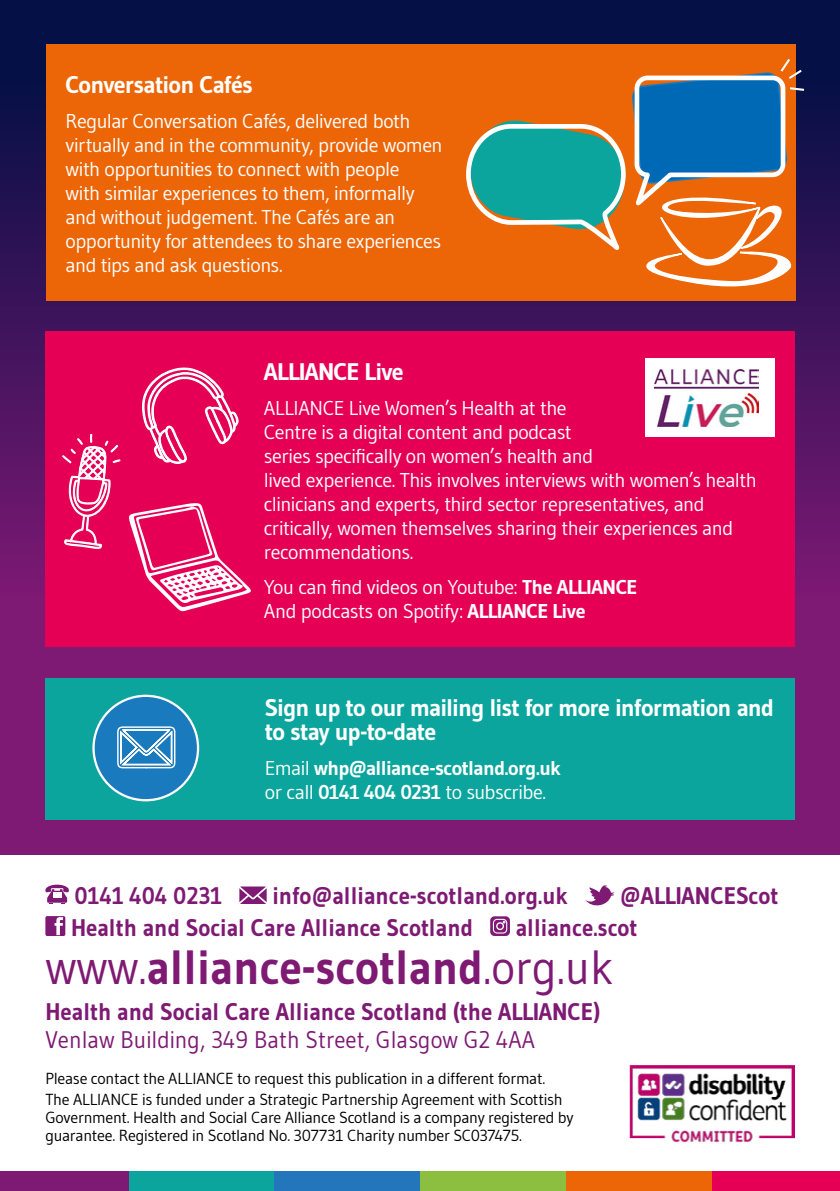
<style>
.page{position:relative;width:840px;height:1191px;background:#fff}
.page>*{position:absolute;margin:0;border:0;box-sizing:border-box;transform-origin:0 0}
.t1{font:700 48px "Gudea";color:#7e1974;scale:.95 1}
.t2{font:700 24px "Gudea";color:#7e1974;scale:.95 1}
.t3{font:700 24px/24px "Gudea";letter-spacing:-.035em;color:#fff}
.t4{font:24px "Gudea";color:#7e1974;scale:.95 1}
.t5{font:20px/24px "Gudea";letter-spacing:-.025em;color:#fff}
.t6{font:700 20px/24px "Gudea";letter-spacing:-.03em;color:#fff}
.t7{font:16px/20.8px "Gudea";letter-spacing:-.02em;color:#000}
.s1{font-weight:700}
.s2{font-weight:400}
</style>
<div class="page">
<div style="left:0;top:0;width:839px;height:1191px;background:#7e1974"></div>
<div style="left:0;top:0;width:839px;height:598px;background:linear-gradient(to bottom,#001041,#7e1772)"></div>
<div style="left:0;top:856px;width:839px;height:335px;background:#fff"></div>
<svg style="left:45px;top:884px;width:24px;height:20px"></svg>
<svg style="left:239px;top:886px;width:27px;height:18px"></svg>
<svg style="left:585px;top:885px;width:29px;height:21px"></svg>
<div style="left:45px;top:916px;width:20px;height:20px;background:#7e1974;border-radius:2px"></div>
<svg style="left:54px;top:917px;width:9px;height:18px"></svg>
<svg style="left:490px;top:916px;width:19px;height:20px"></svg>
<div style="left:492px;top:918px;width:15px;height:15px;border:1px solid #fff;border-radius:4px"></div>
<div style="left:496px;top:922px;width:7px;height:8px;border:1px solid #fff;border-radius:50%"></div>
<img style="left:629px;top:1065px;width:165px;height:78px">
<div style="left:46px;top:45px;width:749px;height:256px;background:#ec6608"></div>
<div style="left:45px;top:331px;width:749px;height:316px;background:#e50056"></div>
<div style="left:711px;top:1171px;width:128px;height:20px;background:#e50056"></div>
<div style="left:565px;top:1171px;width:146px;height:20px;background:#ec6608"></div>
<div style="left:420px;top:1171px;width:145px;height:20px;background:#8cbf3f"></div>
<div style="left:274px;top:1171px;width:146px;height:20px;background:#2376bb"></div>
<div style="left:129px;top:1171px;width:145px;height:20px;background:#0ba59d"></div>
<div style="left:0;top:1171px;width:129px;height:20px;background:#7e1974"></div>
<svg style="left:466px;top:57px;width:339px;height:244px"></svg>
<div style="left:45px;top:677px;width:749px;height:142px;background:#0ba59d"></div>
<div style="left:93px;top:696px;width:105px;height:104px;background:#1a7abe;border-radius:50%"></div>
<div style="left:92px;top:694px;width:107px;height:107px;border:2px solid #fff;border-radius:50%"></div>
<svg style="left:117px;top:726px;width:59px;height:43px"></svg>
<svg style="left:62px;top:434px;width:59px;height:115px"></svg>
<svg style="left:129px;top:503px;width:122px;height:108px"></svg>
<div style="left:644px;top:358px;width:130px;height:78px;background:#fff"></div>
<img style="left:654px;top:369px;width:103px;height:57px">
<svg style="left:142px;top:367px;width:97px;height:97px"></svg>
<p class="t3" style="left:66px;top:72px;width:189px">Conversation Cafés</p>
<p class="t5" style="left:66px;top:109px;width:378px">Regular Conversation Cafés, delivered both virtually and in the community, provide women with opportunities to connect with people<br>with similar experiences to them, informally and without judgement. The Cafés are an opportunity for attendees to share experiences and tips and ask questions.</p>
<p class="t3" style="left:264px;top:359px;width:141px">ALLIANCE Live</p>
<p class="t5" style="left:264px;top:396px;width:494px">ALLIANCE Live Women’s Health at the<br>Centre is a digital content and podcast<br>series specifically on women’s health and<br>lived experience. This involves interviews with women’s health clinicians and experts, third sector representatives, and critically, women themselves sharing their experiences and recommendations.</p>
<p class="t5" style="left:264px;top:575px;width:375px">You can find videos on Youtube: <span class="s1">The ALLIANCE<br></span>And podcasts on Spotify: <span class="s1">ALLIANCE Live</span></p>
<p class="t3" style="left:265px;top:695px;width:510px">Sign up to our mailing list for more information and to stay up-to-date</p>
<p class="t6" style="left:265px;top:756px;width:297px"><span class="s2">Email</span> whp@alliance-scotland.org.uk <span class="s2">or call</span> 0141 404 0231 <span class="s2">to subscribe.</span></p>
<p class="t2" style="left:75px;top:880px;width:157px">0141 404 0231</p>
<p class="t2" style="left:272px;top:880px;width:312px">info@alliance-scotland.org.uk</p>
<p class="t2" style="left:620px;top:880px;width:168px">@ALLIANCEScot</p>
<p class="t2" style="left:71px;top:912px;width:424px">Health and Social Care Alliance Scotland</p>
<p class="t2" style="left:515px;top:912px;width:130px">alliance.scot</p>
<h1 class="t1" style="left:45px;top:937px;width:599px"><span class="s2">www.</span>alliance-scotland<span class="s2">.org.uk</span></h1>
<p class="t2" style="left:45px;top:997px;width:585px">Health and Social Care Alliance Scotland (the ALLIANCE)</p>
<p class="t4" style="left:45px;top:1025px;width:516px">Venlaw Building, 349 Bath Street, Glasgow G2 4AA</p>
<p class="t7" style="left:45px;top:1067px;width:518px">Please contact the ALLIANCE to request this publication in a different format.<br>The ALLIANCE is funded under a Strategic Partnership Agreement with Scottish</p>
<p class="t7" style="left:45px;top:1108px;width:529px;line-height:18px">Government. Health and Social Care Alliance Scotland is a company registered by guarantee. Registered in Scotland No. 307731 Charity number SC037475.</p>
</div>
